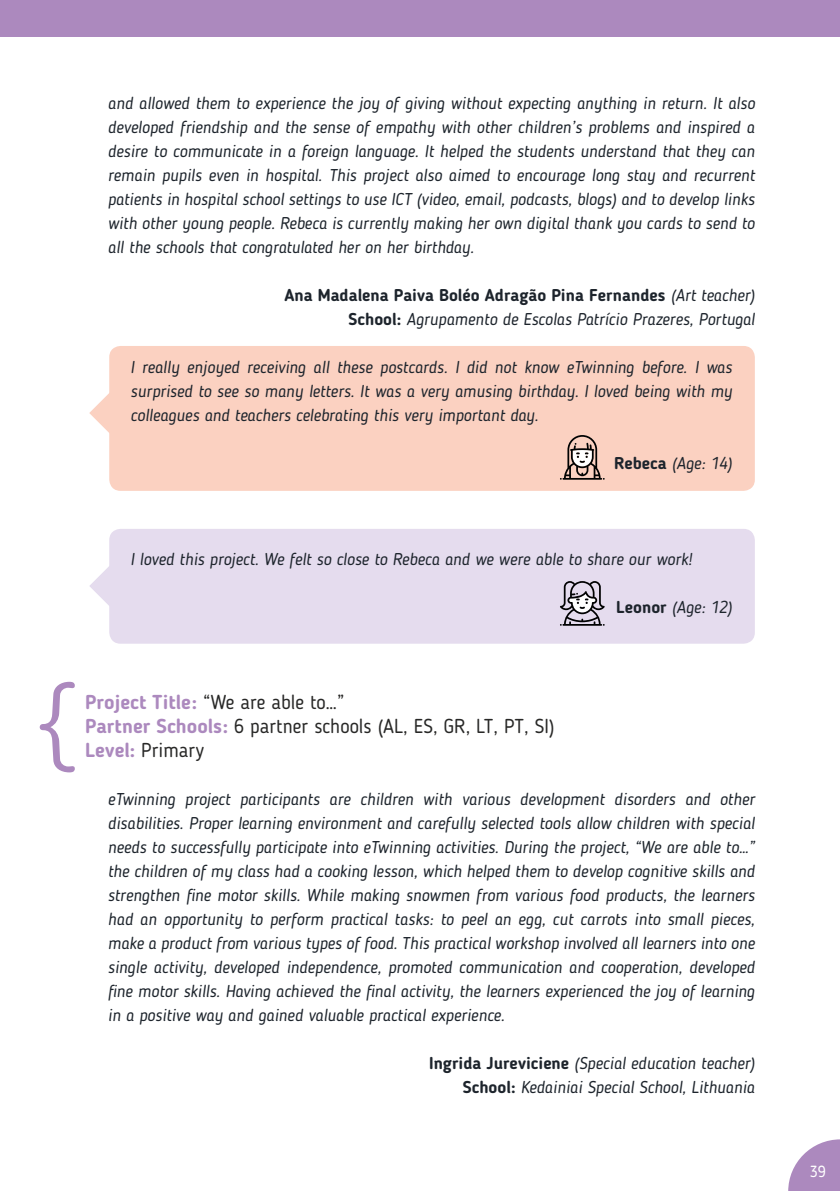
<style>
.page{position:relative;width:840px;height:1191px;background:#fff}
.page>*{position:absolute;margin:0;border:0;box-sizing:border-box;transform-origin:0 0}
.t1{font:20px/24px "Blogger Sans";color:#282827}
.t2{font:italic 17px/24px "Blogger Sans";color:#1d242c;text-align:justify}
.t3{font:16px "Blogger Sans";color:#fff}
.s1{font-weight:700;font-style:normal}
.s2{font-weight:700;color:#ac89be}
</style>
<div class="page">
<div style="left:0;top:0;width:839px;height:37px;background:#ac89be"></div>
<svg style="left:788px;top:1139px;width:51px;height:52px"></svg>
<svg style="left:89px;top:393px;width:20px;height:40px"></svg>
<svg style="left:90px;top:567px;width:19px;height:38px"></svg>
<div style="left:109px;top:346px;width:645px;height:145px;background:#fbd1c1;border-radius:11px"></div>
<div style="left:109px;top:529px;width:645px;height:114px;background:#e5dcee;border-radius:11px"></div>
<svg style="left:40px;top:682px;width:35px;height:90px"></svg>
<svg style="left:560px;top:435px;width:44px;height:45px"></svg>
<svg style="left:560px;top:581px;width:44px;height:45px"></svg>
<p class="t2" style="left:108px;top:91px;width:648px">and allowed them to experience the joy of giving without expecting anything in return. It also developed friendship and the sense of empathy with other children’s problems and inspired a desire to communicate in a foreign language. It helped the students understand that they can remain pupils even in hospital. This project also aimed to encourage long stay and recurrent patients in hospital school settings to use ICT (video, email, podcasts, blogs) and to develop links with other young people. Rebeca is currently making her own digital thank you cards to send to all the schools that congratulated her on her birthday.</p>
<p class="t2" style="left:284px;top:283px;width:471px;text-align:right"><span class="s1">Ana Madalena Paiva Boléo Adragão Pina Fernandes</span> (Art teacher)<br><span class="s1">School:</span> Agrupamento de Escolas Patrício Prazeres, Portugal</p>
<p class="t2" style="left:130px;top:355px;width:603px">I really enjoyed receiving all these postcards. I did not know eTwinning before. I was surprised to see so many letters. It was a very amusing birthday. I loved being with my colleagues and teachers celebrating this very important day.</p>
<p class="t2" style="left:614px;top:451px;width:119px"><span class="s1">Rebeca</span> (Age: 14)</p>
<p class="t2" style="left:130px;top:547px;width:562px">I loved this project. We felt so close to Rebeca and we were able to share our work!</p>
<p class="t2" style="left:616px;top:595px;width:117px"><span class="s1">Leonor</span> (Age: 12)</p>
<p class="t1" style="left:85px;top:690px;width:470px"><span class="s2">Project Title:</span> “We are able to…”<br><span class="s2">Partner Schools:</span> 6 partner schools (AL, ES, GR, LT, PT, SI)<br><span class="s2">Level:</span> Primary</p>
<p class="t2" style="left:108px;top:787px;width:648px">eTwinning project participants are children with various development disorders and other disabilities. Proper learning environment and carefully selected tools allow children with special needs to successfully participate into eTwinning activities. During the project, “We are able to…” the children of my class had a cooking lesson, which helped them to develop cognitive skills and strengthen fine motor skills. While making snowmen from various food products, the learners had an opportunity to perform practical tasks: to peel an egg, cut carrots into small pieces, make a product from various types of food. This practical workshop involved all learners into one single activity, developed independence, promoted communication and cooperation, developed fine motor skills. Having achieved the final activity, the learners experienced the joy of learning in a positive way and gained valuable practical experience.</p>
<p class="t2" style="left:429px;top:1051px;width:327px;text-align:right"><span class="s1">Ingrida Jureviciene</span> (Special education teacher)<br><span class="s1">School:</span> Kedainiai Special School, Lithuania</p>
<p class="t3" style="left:809px;top:1162px;width:17px">39</p>
</div>
